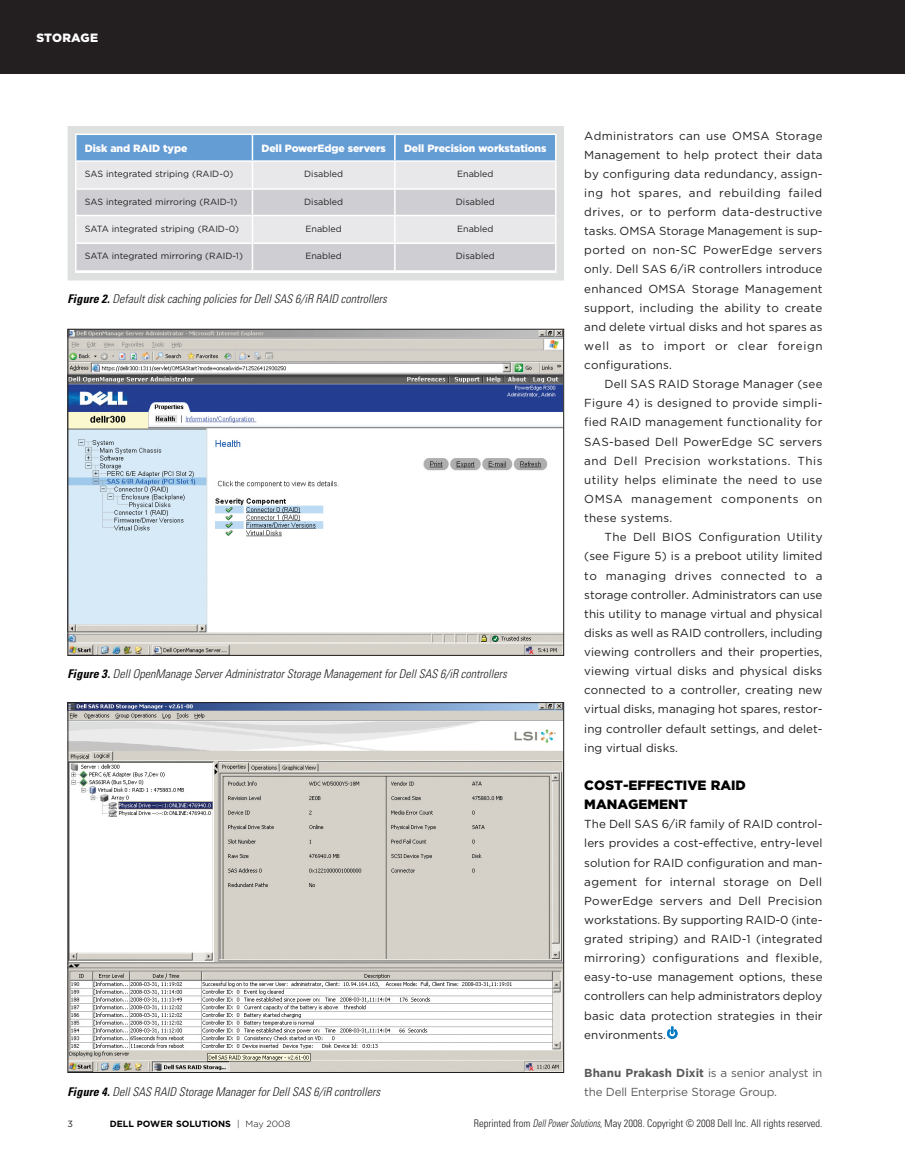
<style>
.page{position:relative;width:905px;height:1175px;background:#fff}
.page>*{position:absolute;margin:0;border:0;box-sizing:border-box;transform-origin:0 0}
.t1{font:900 13.5px "Gotham";color:#000}
.t2{font:italic 300 condensed 12px "Univers LT Std";color:#231f20}
.t3{font:900 12px "Gotham";letter-spacing:.01em;color:#fff}
.t4{font:11.7px/19px "Gotham";letter-spacing:.005em;color:#231f20;text-align:justify}
.t5{font:11.7px/19px "Gotham";letter-spacing:-.02em;color:#58595b}
.t6{font:300 condensed 10.5px "Univers LT Std";color:#231f20}
.t7{font:900 10.5px "Gotham";letter-spacing:-.01em;color:#fff}
.t8{font:9px "Gotham";color:#231f20}
.t9{font:700 9px "Gotham";color:#000}
.s1{font-weight:700;color:#000}
.s2{font-weight:700}
.s3{font-weight:300}
.s4{font-style:italic}
</style>
<div class="page">
<div style="left:0;top:0;width:904px;height:74px;background:#231f20"></div>
<svg style="left:667px;top:1026px;width:10px;height:12px"></svg>
<svg style="left:77px;top:135px;width:478px;height:135px;background:#c7d1de"></svg>
<div style="left:68px;top:126px;width:496px;height:154px;border:8px solid #dedfdf"></div>
<img style="left:70px;top:331px;width:492px;height:323px">
<div style="left:68px;top:329px;width:496px;height:327px;border:1px solid #231f20"></div>
<img style="left:70px;top:704px;width:492px;height:366px">
<p class="t3" style="left:36px;top:29px;width:63px">Storage</p>
<p class="t7" style="left:85px;top:141px;width:104px">Disk and RAI D type</p>
<p class="t7" style="left:261px;top:141px;width:126px">Dell PowerEdge servers</p>
<p class="t7" style="left:404px;top:141px;width:144px">Dell Precision workstations</p>
<p class="t8" style="left:85px;top:168px;width:150px">SAS integrated striping (RAID-0)</p>
<p class="t8" style="left:304px;top:168px;width:40px">Disabled</p>
<p class="t8" style="left:457px;top:168px;width:38px">Enabled</p>
<p class="t8" style="left:85px;top:196px;width:154px">SAS integrated mirroring (RAID-1)</p>
<p class="t8" style="left:304px;top:196px;width:40px">Disabled</p>
<p class="t8" style="left:456px;top:196px;width:40px">Disabled</p>
<p class="t8" style="left:85px;top:223px;width:156px">SATA integrated striping (RAID-0)</p>
<p class="t8" style="left:305px;top:223px;width:38px">Enabled</p>
<p class="t8" style="left:457px;top:223px;width:38px">Enabled</p>
<p class="t8" style="left:85px;top:250px;width:160px">SATA integrated mirroring (RAID-1)</p>
<p class="t8" style="left:305px;top:250px;width:38px">Enabled</p>
<p class="t8" style="left:456px;top:250px;width:40px">Disabled</p>
<p class="t2" style="left:68px;top:292px;width:320px"><span class="s1">Figure 2.</span> Default disk caching policies for Dell SAS 6/iR RAID controllers</p>
<p class="t2" style="left:68px;top:666px;width:440px"><span class="s1">Figure 3.</span> Dell OpenManage Server Administrator Storage Management for Dell SAS 6/iR controllers</p>
<p class="t2" style="left:68px;top:1084px;width:314px"><span class="s1">Figure 4.</span> Dell SAS RAID Storage Manager for Dell SAS 6/iR controllers</p>
<p class="t4" style="left:584px;top:126px;width:240px">Administrators can use OMSA Storage Management to help protect their data by configuring data redundancy, assign&shy;ing hot spares, and rebuilding failed drives, or to perform data-destructive tasks. OMSA Storage Management is sup&shy;ported on non-SC PowerEdge servers only. Dell SAS 6/iR controllers introduce enhanced OMSA Storage Management support, including the ability to create and delete virtual disks and hot spares as well as to import or clear foreign configurations.</p>
<p class="t4" style="left:584px;top:374px;width:240px;text-indent:20px">Dell SAS RAID Storage Manager (see Figure 4) is designed to provide simpli&shy;fied RAID management functionality for SAS-based Dell PowerEdge SC servers and Dell Precision workstations. This utility helps eliminate the need to use OMSA management components on these systems.</p>
<p class="t4" style="left:584px;top:527px;width:240px;text-indent:20px">The Dell BIOS Configuration Utility (see Figure 5) is a preboot utility limited to managing drives connected to a storage controller. Administrators can use this utility to manage virtual and physical disks as well as RAID controllers, including viewing controllers and their properties, viewing virtual disks and physical disks connected to a controller, creating new virtual disks, managing hot spares, restor&shy;ing controller default settings, and delet&shy;ing virtual disks.</p>
<p class="t1" style="left:584px;top:776px;width:136px">Cost-effective RAI</p>
<p class="t1" style="left:735px;top:776px;width:12px">D</p>
<p class="t1" style="left:584px;top:795px;width:105px">management</p>
<p class="t4" style="left:584px;top:814px;width:240px">The Dell SAS 6/iR family of RAID control&shy;lers provides a cost-effective, entry-level solution for RAID configuration and man&shy;agement for internal storage on Dell PowerEdge servers and Dell Precision workstations. By supporting RAID-0 (inte&shy;grated striping) and RAID-1 (integrated mirroring) configurations and flexible, easy-to-use management options, these controllers can help administrators deploy basic data protection strategies in their environments.</p>
<p class="t5" style="left:584px;top:1063px;width:240px"><span class="s2">Bhanu Prakash Dixit</span> is a senior analyst in the Dell Enterprise Storage Group.</p>
<p class="t8" style="left:68px;top:1118px;width:7px">3</p>
<p class="t9" style="left:110px;top:1117px;width:182px">DELL POWER SOLUTIONS <span class="s3">| May 2008</span></p>
<p class="t6" style="left:474px;top:1117px;width:350px">Reprinted from <span class="s4">Dell Power Solutions</span>, May 2008. Copyright © 2008 Dell Inc. All rights reserved.</p>
</div>
